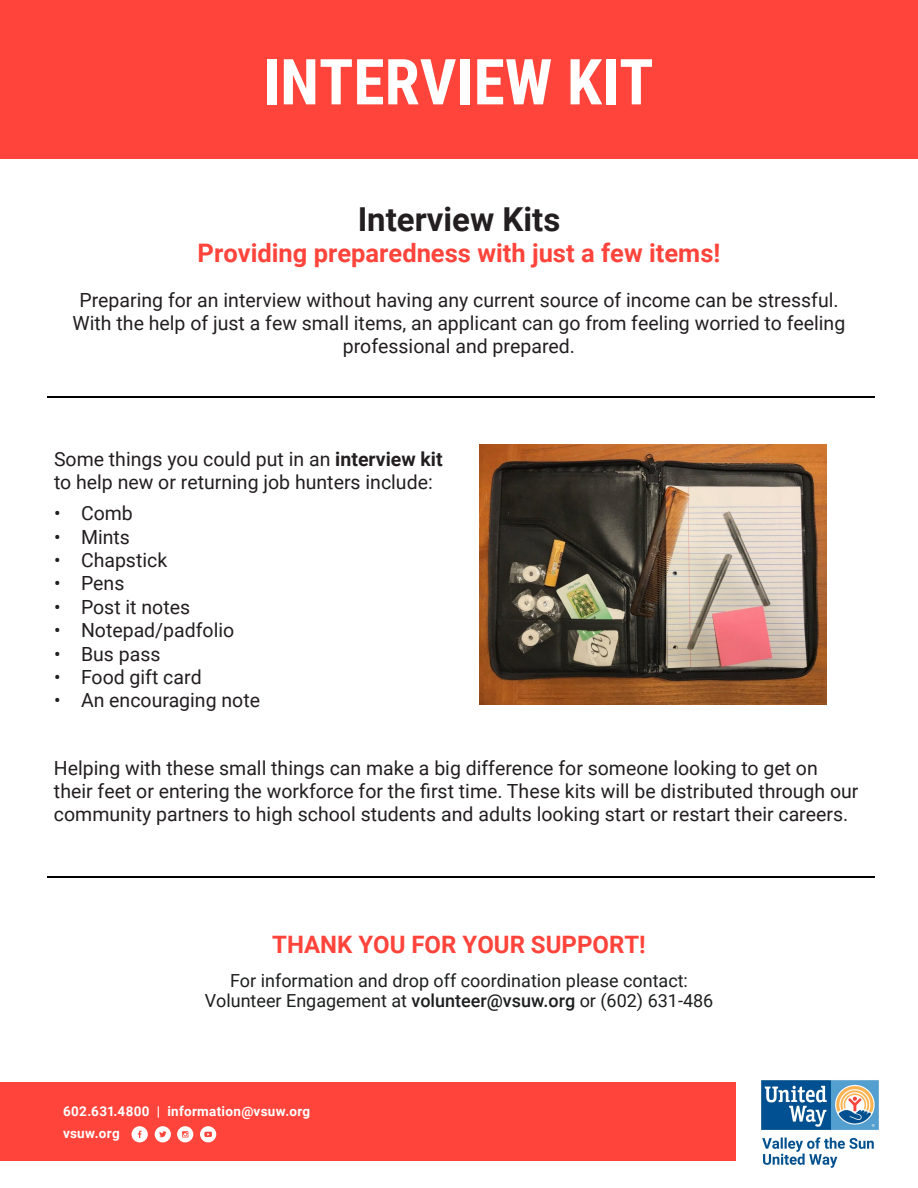
<style>
.page{position:relative;width:918px;height:1188px;background:#fff}
.page>*{position:absolute;margin:0;border:0;box-sizing:border-box;transform-origin:0 0}
.t1{font:700 63.45px "Roboto Condensed";color:#fff}
.t2{font:700 33px "Roboto";color:#231f20}
.t3{font:700 25.5px "Roboto";color:#ff443b}
.t4{font:700 24px "Roboto";color:#ff443b}
.t5{font:19.5px/23.4px "Roboto";color:#231f20}
.t6{font:18px/19.5px "Roboto";color:#1d1e1f;text-align:center}
.t7{font:700 13.5px/22.5px "Roboto";letter-spacing:.02em;color:#fff}
.s1{font-weight:700}
.s2{font-style:inherit}
.s3{font-weight:500}
</style>
<div class="page">
<div style="left:0;top:0;width:918px;height:158px;background:#ff443b"></div>
<img style="left:48px;top:397px;width:826px;height:1px">
<img style="left:48px;top:877px;width:826px;height:1px">
<div style="left:0;top:1082px;width:735px;height:79px;background:#ff443b"></div>
<svg style="left:155px;top:1126px;width:16px;height:16px"></svg>
<svg style="left:132px;top:1126px;width:16px;height:16px"></svg>
<svg style="left:177px;top:1126px;width:16px;height:16px"></svg>
<svg style="left:200px;top:1126px;width:16px;height:16px"></svg>
<img style="left:761px;top:1080px;width:118px;height:88px">
<img style="left:479px;top:445px;width:347px;height:260px">
<h1 class="t1" style="left:263px;top:37px;width:392px">INTERVIEW KIT</h1>
<p class="t2" style="left:358px;top:196px;width:204px">Interview Kits</p>
<p class="t3" style="left:198px;top:235px;width:524px">Providing preparedness with just a few items!</p>
<p class="t5" style="left:73px;top:287px;width:774px;text-align:center">Preparing for an interview without having any current source of income can be stressful.<br>With the help of just a few small items, an applicant can go from feeling worried to feeling professional and prepared.</p>
<p class="t5" style="left:54px;top:447px;width:390px">Some things you could put in an <span class="s1">interview kit </span>to help new or returning job hunters include:</p>
<p class="t5" style="left:54px;top:501px;width:80px">• Comb</p>
<p class="t5" style="left:54px;top:524px;width:77px">• Mints</p>
<p class="t5" style="left:54px;top:548px;width:115px">• Chapstick</p>
<p class="t5" style="left:54px;top:571px;width:72px">• Pens</p>
<p class="t5" style="left:54px;top:594px;width:138px">• Post it notes</p>
<p class="t5" style="left:54px;top:618px;width:182px">• Notepad/padfolio</p>
<p class="t5" style="left:54px;top:641px;width:108px">• Bus pass</p>
<p class="t5" style="left:54px;top:665px;width:149px">• Food gift card</p>
<p class="t5" style="left:54px;top:688px;width:208px">• An encouraging note</p>
<p class="t5" style="left:54px;top:755px;width:806px">Helping with these small things can make a big difference for someone looking to get on their feet or entering the workforce for the first time. These kits will be distributed through our community partners to high school students and adults looking start or restart their careers.</p>
<p class="t4" style="left:272px;top:928px;width:375px">THANK YOU FOR YOUR SUPPORT!</p>
<p class="t6" style="left:205px;top:970px;width:510px">For information and drop off coordination please contact:<br><span class="s2">Volunteer Engagement at</span> <span class="s3">volunteer@vsuw.org</span> <span class="s2">or (602) 631-486</span></p>
<p class="t7" style="left:63px;top:1099px;width:249px">602.631.4800 | information@vsuw.org vsuw.org</p>
</div>
